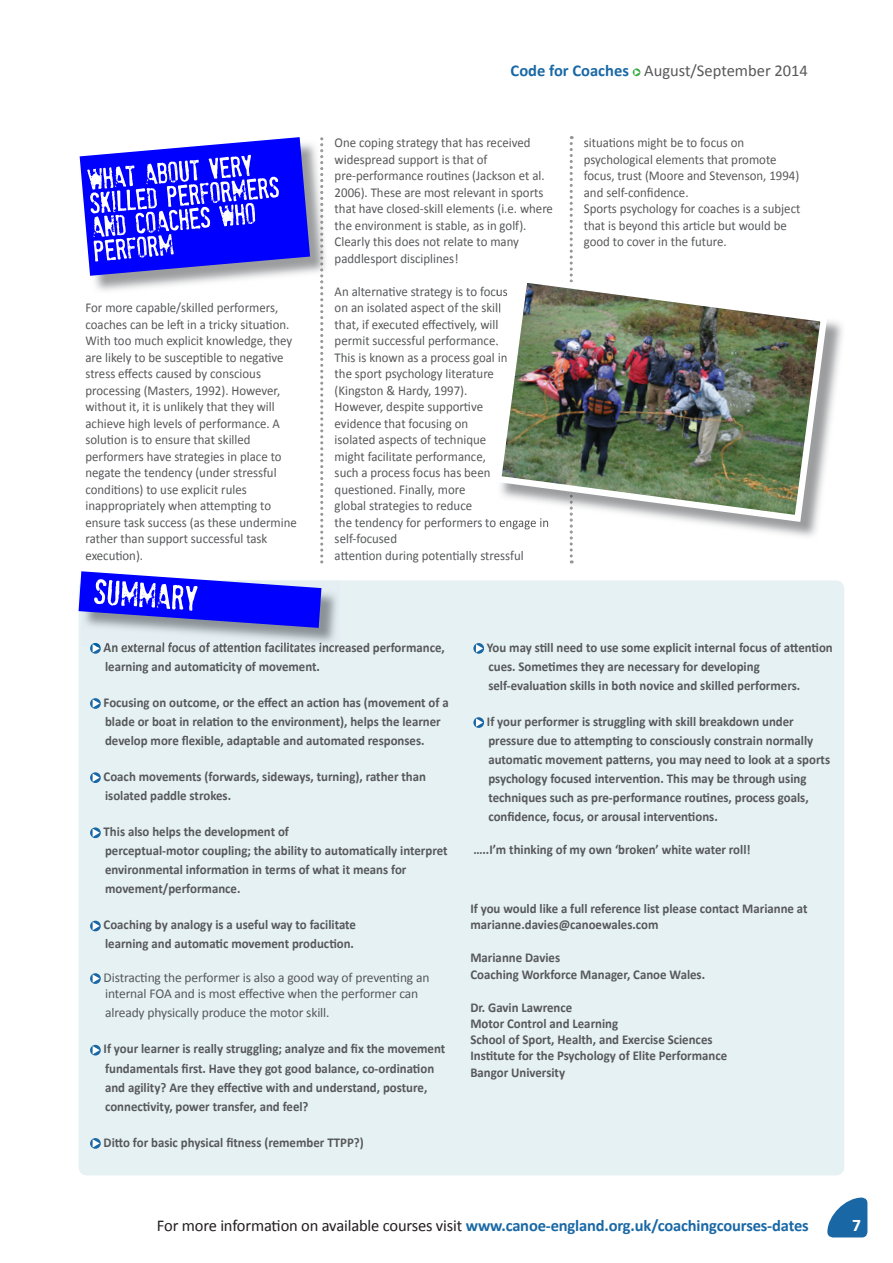
<style>
.page{position:relative;width:893px;height:1263px;background:#fff}
.page>*{position:absolute;margin:0;border:0;box-sizing:border-box;transform-origin:0 0}
.t1{font:700 17.7px "Calibri";color:#fff}
.t2{font:700 16.5px "Calibri";letter-spacing:-.01em;color:#1968a5}
.t3{font:16.5px "Calibri";color:#57585a}
.t4{font:700 13.5px/19px "Calibri";color:#57585a;scale:.95 1}
.t5{font:13.5px/16.5px "Calibri";color:#57585a;scale:.95 1}
.t6{font:13.5px/16.5px "Calibri";color:#57585a}
.s1{font-weight:700;color:#1968a5}
.s2{font-weight:400;color:#231f20}
</style>
<div class="page">
<svg style="left:827px;top:1197px;width:40px;height:40px"></svg>
<div style="left:79px;top:580px;width:765px;height:595px;background:#e6f1f3;border-radius:9px"></div>
<svg style="left:90px;top:643px;width:11px;height:11px"></svg>
<svg style="left:90px;top:698px;width:11px;height:11px"></svg>
<svg style="left:93px;top:699px;width:7px;height:9px"></svg>
<svg style="left:90px;top:772px;width:11px;height:11px"></svg>
<svg style="left:93px;top:773px;width:7px;height:9px"></svg>
<svg style="left:90px;top:827px;width:11px;height:11px"></svg>
<svg style="left:93px;top:829px;width:7px;height:8px"></svg>
<svg style="left:90px;top:921px;width:11px;height:10px"></svg>
<svg style="left:93px;top:922px;width:7px;height:8px"></svg>
<svg style="left:90px;top:973px;width:11px;height:11px"></svg>
<svg style="left:93px;top:974px;width:7px;height:9px"></svg>
<svg style="left:90px;top:1045px;width:11px;height:10px"></svg>
<svg style="left:93px;top:1046px;width:7px;height:8px"></svg>
<svg style="left:90px;top:1138px;width:11px;height:11px"></svg>
<svg style="left:93px;top:1139px;width:7px;height:8px"></svg>
<svg style="left:473px;top:643px;width:11px;height:11px"></svg>
<svg style="left:476px;top:644px;width:7px;height:8px"></svg>
<svg style="left:473px;top:717px;width:11px;height:11px"></svg>
<svg style="left:476px;top:718px;width:7px;height:9px"></svg>
<svg style="left:634px;top:69px;width:6px;height:6px"></svg>
<svg style="left:570px;top:136px;width:3px;height:427px"></svg>
<img style="left:94px;top:144px;width:232px;height:150px">
<svg style="left:320px;top:137px;width:3px;height:426px"></svg>
<svg style="left:80px;top:137px;width:230px;height:139px"></svg>
<img style="left:100px;top:588px;width:237px;height:58px">
<svg style="left:90px;top:643px;width:10px;height:9px"></svg>
<img style="left:104px;top:642px;width:235px;height:4px">
<svg style="left:79px;top:571px;width:242px;height:57px"></svg>
<img style="left:513px;top:321px;width:329px;height:219px">
<img style="left:499px;top:525px;width:50px;height:4px">
<img style="left:497px;top:272px;width:334px;height:253px">
<p class="t5" style="left:85px;top:300px;width:224px">For more capable/skilled performers, coaches can be left in a tricky situation.<br>With too much explicit knowledge, they are likely to be susceptible to negative stress effects caused by conscious processing (Masters, 1992). However, without it, it is unlikely that they will achieve high levels of performance. A solution is to ensure that skilled performers have strategies in place to negate the tendency (under stressful conditions) to use explicit rules inappropriately when attempting to ensure task success (as these undermine rather than support successful task execution).</p>
<p class="t3" style="left:511px;top:60px;width:299px"><span class="s1">Code for Coaches</span> August/September 2014</p>
<p class="t5" style="left:335px;top:135px;width:231px">One coping strategy that has received widespread support is that of pre-performance routines (Jackson et al.<br>2006). These are most relevant in sports that have closed-skill elements (i.e. where the environment is stable, as in golf).<br>Clearly this does not relate to many paddlesport disciplines!</p>
<p class="t5" style="left:335px;top:283px;width:227px">An alternative strategy is to focus<br>on an isolated aspect of the skill<br>that, if executed effectively, will<br>permit successful performance.<br>This is known as a process goal in<br>the sport psychology literature<br>(Kingston &amp; Hardy, 1997).<br>However, despite supportive<br>evidence that focusing on<br>isolated aspects of technique<br>might facilitate performance,<br>such a process focus has been questioned. Finally, more<br>global strategies to reduce<br>the tendency for performers to engage in self-focused<br>attention during potentially stressful</p>
<p class="t5" style="left:584px;top:135px;width:229px">situations might be to focus on psychological elements that promote focus, trust (Moore and Stevenson, 1994) and self-confidence.<br>Sports psychology for coaches is a subject that is beyond this article but would be good to cover in the future.</p>
<p class="t4" style="left:104px;top:638px;width:361px">An external focus of attention facilitates increased performance, learning and automaticity of movement.</p>
<p class="t4" style="left:104px;top:693px;width:365px">Focusing on outcome, or the effect an action has (movement of a blade or boat in relation to the environment), helps the learner develop more flexible, adaptable and automated responses.</p>
<p class="t4" style="left:104px;top:767px;width:341px">Coach movements (forwards, sideways, turning), rather than isolated paddle strokes.</p>
<p class="t4" style="left:104px;top:822px;width:364px">This also helps the development of<br>perceptual-motor coupling; the ability to automatically interpret environmental information in terms of what it means for movement/performance.</p>
<p class="t4" style="left:104px;top:915px;width:267px">Coaching by analogy is a useful way to facilitate learning and automatic movement production.</p>
<p class="t6" style="left:104px;top:969px;width:327px">Distracting the performer is also a good way of preventing an internal FOA and is most effective when the performer can</p>
<p class="t6" style="left:105px;top:1005px;width:226px">already physically produce the motor skill.</p>
<p class="t4" style="left:104px;top:1039px;width:361px">If your learner is really struggling; analyze and fix the movement fundamentals first. Have they got good balance, co-ordination and agility? Are they effective with and understand, posture, connectivity, power transfer, and feel?</p>
<p class="t4" style="left:104px;top:1133px;width:275px">Ditto for basic physical fitness (remember TTPP?)</p>
<p class="t4" style="left:487px;top:638px;width:366px">You may still need to use some explicit internal focus of attention cues. Sometimes they are necessary for developing self-evaluation skills in both novice and skilled performers.</p>
<p class="t4" style="left:487px;top:712px;width:363px">If your performer is struggling with skill breakdown under pressure due to attempting to consciously constrain normally automatic movement patterns, you may need to look at a sports psychology focused intervention. This may be through using techniques such as pre-performance routines, process goals, confidence, focus, or arousal interventions.</p>
<p class="t4" style="left:473px;top:840px;width:293px">…..I’m thinking of my own ‘broken’ white water roll!</p>
<p class="t4" style="left:470px;top:900px;width:356px;line-height:16.2px">If you would like a full reference list please contact Marianne at marianne.davies@canoewales.com</p>
<p class="t4" style="left:470px;top:950px;width:249px;line-height:16.2px">Marianne Davies<br>Coaching Workforce Manager, Canoe Wales.</p>
<p class="t4" style="left:470px;top:999px;width:272px;line-height:16.2px">Dr. Gavin Lawrence<br>Motor Control and Learning<br>School of Sport, Health, and Exercise Sciences<br>Institute for the Psychology of Elite Performance<br>Bangor University</p>
<p class="t2" style="left:157px;top:1215px;width:653px"><span class="s2">For more information on available courses visit</span> www.canoe-england.org.uk/coachingcourses-dates</p>
<h1 class="t1" style="left:852px;top:1213px;width:10px">7</h1>
</div>
